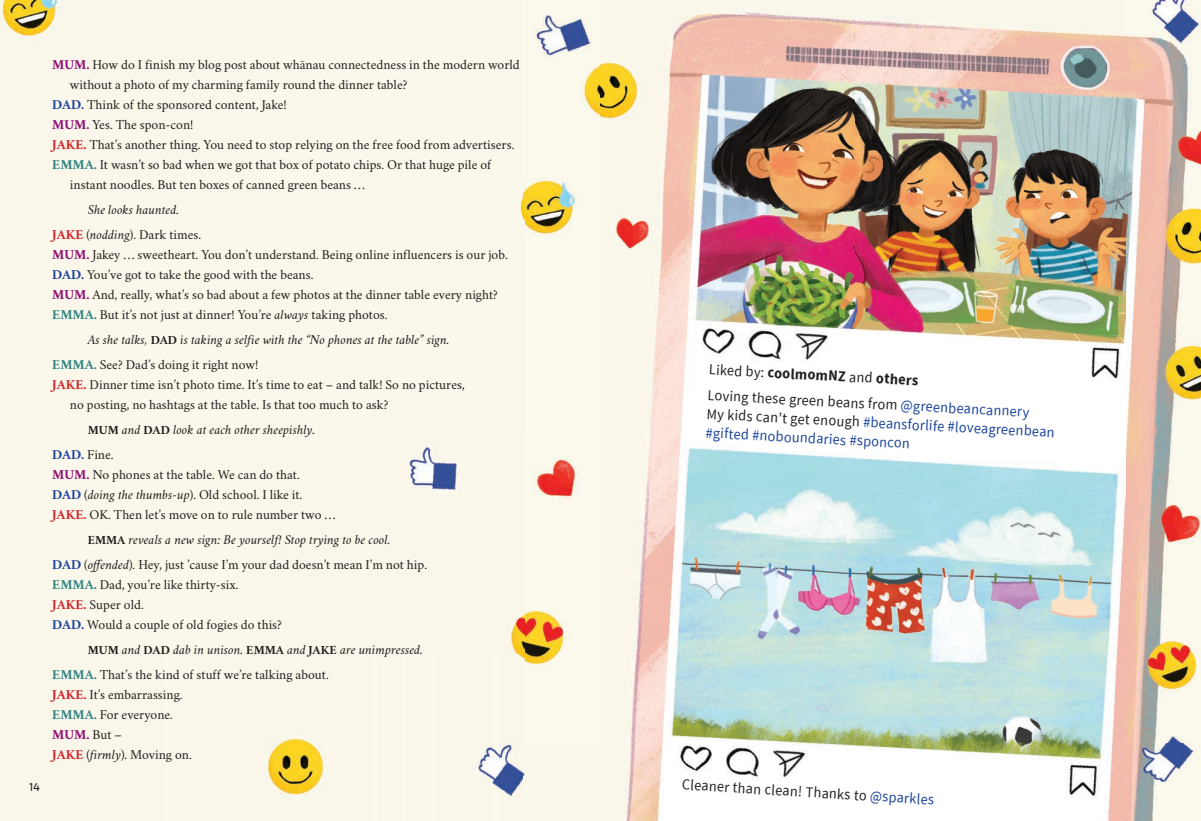
<style>
.page{position:relative;width:1201px;height:821px;background:#fff}
.page>*{position:absolute;margin:0;border:0;box-sizing:border-box;transform-origin:0 0}
.t1{font:15px/25.9px "Source Sans Pro";color:#231f20;scale:.95 1}
.t2{font:15px/18.8px "Source Sans Pro";color:#1d449b;scale:.95 1}
.t3{font:13.75px/20px "Whero";color:#231f20}
.t4{font:italic 13.75px/25px "Whero";color:#231f20}
.t5{font:11.25px "Aronui";color:#231f20}
.s1{font-weight:700;color:#8e0a73}
.s2{font-weight:700;color:#1d449b}
.s3{font-weight:700;color:#d1232a}
.s4{font-weight:700;color:#2b8282}
.s5{font-weight:700;font-style:normal;color:#d1232a}
.s6{font-style:normal}
.s7{font-style:italic}
.s8{font-weight:700;font-style:normal;font-size:12.5px}
.s9{font-weight:700;font-style:normal;color:#2b8282}
.s10{font-weight:700;font-style:normal;color:#1d449b}
.s11{font-weight:700;font-size:12.5px}
.s12{font-weight:700}
.s13{color:#1d449b}
.s14{color:#231f20}
</style>
<div class="page">
<div style="left:0;top:0;width:600px;height:821px;background:#faf7eb"></div>
<img style="left:600px;top:0;width:601px;height:821px">
<p class="t5" style="left:29px;top:782px;width:12px">14</p>
<p class="t3" style="left:52px;top:55px;width:469px"><span class="s1">MUM.</span> How do I finish my blog post about whānau connectedness in the modern world</p>
<p class="t3" style="left:70px;top:75px;width:339px">without a photo of my charming family round the dinner table?</p>
<p class="t3" style="left:52px;top:95px;width:236px"><span class="s2">DAD.</span> Think of the sponsored content, Jake!</p>
<p class="t3" style="left:52px;top:115px;width:143px"><span class="s1">MUM.</span> Yes. The spon-con!</p>
<p class="t3" style="left:52px;top:135px;width:464px"><span class="s3">JAKE.</span> That’s another thing. You need to stop relying on the free food from advertisers.</p>
<p class="t3" style="left:52px;top:155px;width:441px"><span class="s4">EMMA.</span> It wasn’t so bad when we got that box of potato chips. Or that huge pile of</p>
<p class="t3" style="left:70px;top:175px;width:297px">instant noodles. But ten boxes of canned green beans …</p>
<p class="t4" style="left:52px;top:197px;width:151px;text-indent:35px">She looks haunted.<br><span class="s5">JAKE</span> <span class="s6">(</span>nodding<span class="s6">). Dark times.</span></p>
<p class="t3" style="left:52px;top:245px;width:457px"><span class="s1">MUM.</span> Jakey … sweetheart. You don’t understand. Being online influencers is our job.<br><span class="s2">DAD.</span> You’ve got to take the good with the beans .<br><span class="s1">MUM.</span> And, really, what’s so bad about a few photos at the dinner table every night?<br><span class="s4">EMMA.</span> But it’s not just at dinner! You’re <span class="s7">always</span> taking photos.</p>
<p class="t4" style="left:52px;top:327px;width:399px;text-indent:35px">As she talks, <span class="s8">DAD</span> is taking a selfie with the “No phones at the table” sign.<br><span class="s9">EMMA.</span> <span class="s6">See? Dad’s doing it right now!</span></p>
<p class="t3" style="left:70px;top:375px;width:396px;text-indent:-18px"><span class="s3">JAKE.</span> Dinner time isn’t photo time. It’s time to eat – and talk! So no pictures, no posting, no hashtags at the table. Is that too much to ask?</p>
<p class="t4" style="left:52px;top:417px;width:265px;text-indent:35px"><span class="s8">MUM</span> and <span class="s8">DAD</span> look at each other sheepishly.<br><span class="s10">DAD.</span> <span class="s6">Fine.</span></p>
<p class="t3" style="left:52px;top:465px;width:285px"><span class="s1">MUM.</span> No phones at the table. We can do that.<br><span class="s2">DAD</span> (<span class="s7">doing the thumbs-up</span>). Old school. I like it.<br><span class="s3">JAKE.</span> OK. Then let’s move on to rule number two …</p>
<p class="t4" style="left:52px;top:527px;width:376px;text-align:center"><span class="s8">EMMA</span> reveals a new sign: Be yourself! Stop trying to be cool.<br><span class="s10">DAD</span> <span class="s6">(</span>offended<span class="s6">). Hey, just ’cause I’m your dad doesn’t mean I’m not hip.</span></p>
<p class="t3" style="left:52px;top:575px;width:231px"><span class="s4">EMMA.</span> Dad, you’re like thirty-six.<br><span class="s3">JAKE.</span> Super old.<br><span class="s2">DAD.</span> Would a couple of old fogies do this?</p>
<p class="t3" style="left:52px;top:637px;width:372px;line-height:25px;text-indent:35px"><span class="s11">MUM</span> <span class="s7">and</span> <span class="s11">DAD</span> <span class="s7">dab in unison.</span> <span class="s11">EMMA</span> <span class="s7">and</span> <span class="s11">JAKE</span> <span class="s7">are unimpressed.<br></span><span class="s4">EMMA.</span> That’s the kind of stuff we’re talking about.</p>
<p class="t3" style="left:52px;top:685px;width:141px"><span class="s3">JAKE.</span> It’s embarrassing.<br><span class="s4">EMMA.</span> For everyone.<br><span class="s1">MUM.</span> But –<br><span class="s3">JAKE</span> (<span class="s7">firmly</span>). Moving on.</p>
<p class="t1" style="left:710px;top:356px;width:340px;rotate:3deg">Liked by: <span class="s12">coolmomNZ</span> and <span class="s12">others<br></span>Loving these green beans from <span class="s13">@greenbeancannery</span></p>
<p class="t2" style="left:707px;top:404px;width:368px;rotate:3deg"><span class="s14">My kids can’t get enough</span> #beansforlife #loveagreenbean #gifted #noboundaries #sponcon</p>
<p class="t1" style="left:683px;top:770px;width:267px;rotate:4deg">Cleaner than clean! Thanks to <span class="s13">@sparkles</span></p>
</div>
